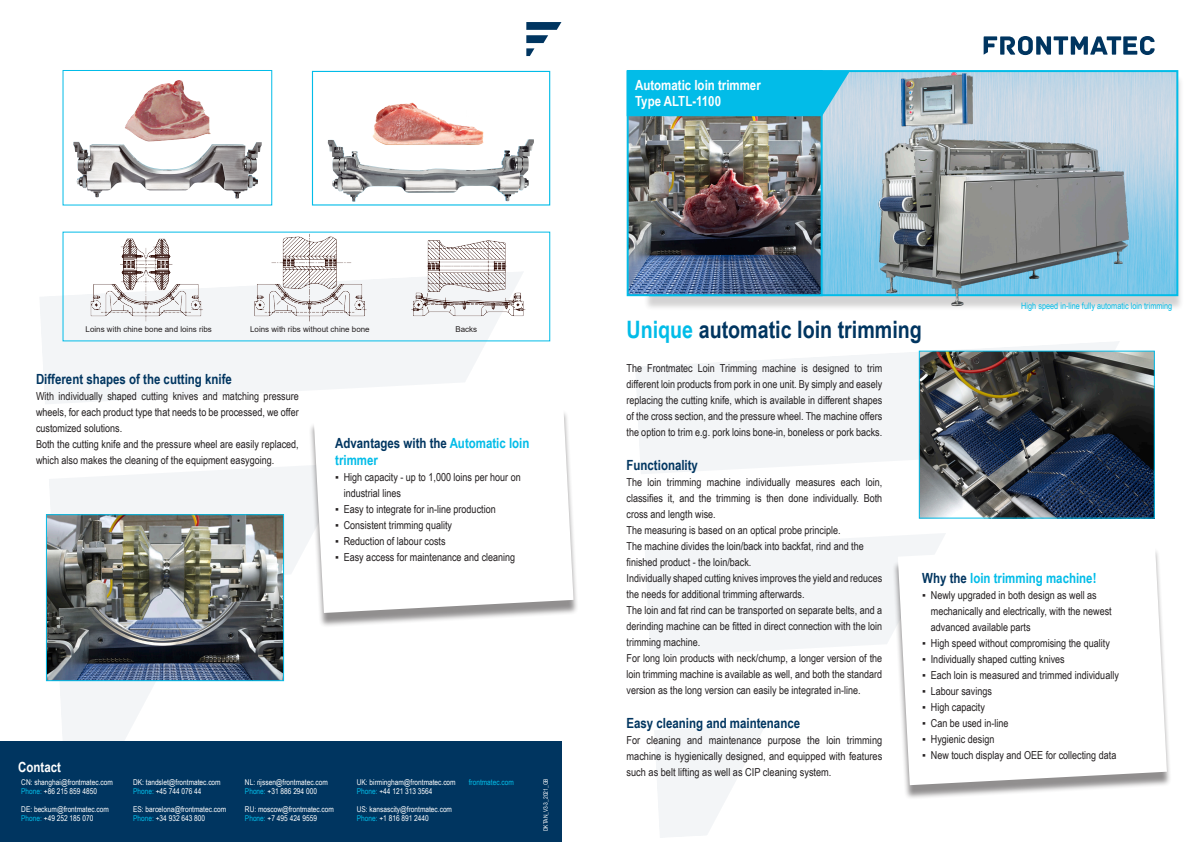
<style>
.page{position:relative;width:1191px;height:842px;background:#fff}
.page>*{position:absolute;margin:0;border:0;box-sizing:border-box;transform-origin:0 0}
.t1{font:700 24px "Arial Narrow";color:#003560}
.Sub_header{font:700 14px "Arial Narrow";color:#003560}
.Sub_header-2{font:700 14px/16.8px "Arial Narrow";color:#02bce8}
.Product_name{font:700 14px "Arial Narrow";color:#fff}
.Body{font:11px/16px "Arial Narrow";color:#231f20;text-align:justify}
.t2{font:8.9px "Arial Narrow";color:#02bce8}
.t3{font:8px/9px "Arial Narrow";color:#fff}
.t4{font:8px "Arial";color:#231f20}
.t5{font:8px "Arial Narrow";color:#02bce8}
.t6{font:6px "Arial Narrow";color:#fff}
.s1{color:#02bce8}
.s2{color:#003560}
</style>
<div class="page">
<svg style="left:635px;top:341px;width:485px;height:133px;fill:#f3f5f7"></svg>
<svg style="left:645px;top:533px;width:300px;height:123px"></svg>
<svg style="left:654px;top:725px;width:111px;height:113px"></svg>
<svg style="left:983px;top:36px;width:171px;height:19px"></svg>
<svg style="left:40px;top:271px;width:484px;height:133px;fill:#f3f5f7"></svg>
<svg style="left:49px;top:466px;width:259px;height:121px"></svg>
<svg style="left:58px;top:681px;width:112px;height:60px"></svg>
<div style="left:0;top:741px;width:562px;height:101px;background:#003560"></div>
<svg style="left:526px;top:22px;width:35px;height:34px"></svg>
<img style="left:920px;top:353px;width:232px;height:164px">
<div style="left:918px;top:351px;width:236px;height:168px;border:1px solid #02bce8"></div>
<div style="left:643px;top:74px;width:540px;height:237px;background:#231f20;opacity:.2"></div>
<img style="left:822px;top:73px;width:353px;height:220px">
<img style="left:629px;top:116px;width:190px;height:177px">
<div style="left:626px;top:70px;width:196px;height:226px;border:2px solid #02bce8"></div>
<img style="left:823px;top:70px;width:337px;height:241px">
<svg style="left:626px;top:71px;width:224px;height:45px"></svg>
<img style="left:73px;top:142px;width:166px;height:57px">
<div style="left:63px;top:70px;width:209px;height:136px;border:1px solid #02bce8"></div>
<img style="left:121px;top:80px;width:93px;height:63px">
<img style="left:328px;top:139px;width:200px;height:63px">
<div style="left:312px;top:71px;width:238px;height:135px;border:1px solid #02bce8"></div>
<img style="left:372px;top:102px;width:112px;height:43px">
<img style="left:84px;top:234px;width:442px;height:93px">
<img style="left:48px;top:516px;width:234px;height:163px">
<div style="left:46px;top:514px;width:238px;height:167px;border:1px solid #02bce8"></div>
<div style="left:892px;top:548px;width:280px;height:252px;background:#231f20;opacity:.5"></div>
<svg style="left:897px;top:543px;width:270px;height:242px"></svg>
<div style="left:308px;top:409px;width:270px;height:219px;background:#231f20;opacity:.5"></div>
<svg style="left:314px;top:409px;width:259px;height:204px"></svg>
<p class="Product_name" style="left:635px;top:74px;width:127px">Automatic loin trimmer</p>
<p class="Product_name" style="left:635px;top:90px;width:87px">Type ALTL-1100</p>
<p class="t2" style="left:1021px;top:299px;width:152px">High speed in-line fully automatic loin trimming</p>
<p class="t4" style="left:86px;top:323px;width:128px">Loins with chine bone and loins ribs</p>
<p class="t4" style="left:250px;top:323px;width:121px">Loins with ribs without chine bone</p>
<p class="t4" style="left:455px;top:323px;width:23px">Backs</p>
<p class="t1" style="left:626px;top:311px;width:297px"><span class="s1">Unique</span> automatic loin trimming</p>
<p class="Body" style="left:626px;top:360px;width:257px">The Frontmatec Loin Trimming machine is designed to trim different loin products from pork in one unit. By simply and easely replacing the cutting knife, which is available in different shapes of the cross section, and the pressure wheel. The machine offers the option to trim e.g. pork loins bone-in, boneless or pork backs.</p>
<p class="Sub_header" style="left:626px;top:454px;width:73px">Functionality</p>
<p class="Body" style="left:626px;top:474px;width:257px">The loin trimming machine individually measures each loin, classifies it, and the trimming is then done individually. Both cross and length wise.</p>
<p class="Body" style="left:626px;top:522px;width:216px">The measuring is based on an optical probe principle.</p>
<p class="Body" style="left:626px;top:538px;width:239px">The machine divides the loin/back into backfat, rind and the</p>
<p class="Body" style="left:626px;top:554px;width:126px">finished product - the loin/back.</p>
<p class="Body" style="left:626px;top:570px;width:257px">Individually shaped cutting knives improves the yield and reduces the needs for additional trimming afterwards.</p>
<p class="Body" style="left:626px;top:602px;width:257px">The loin and fat rind can be transported on separate belts, and a derinding machine can be fitted in direct connection with the loin trimming machine.</p>
<p class="Body" style="left:626px;top:650px;width:257px">For long loin products with neck/chump, a longer version of the loin trimming machine is available as well, and both the standard version as the long version can easily be integrated in-line.</p>
<p class="Sub_header" style="left:626px;top:712px;width:175px">Easy cleaning and maintenance</p>
<p class="Body" style="left:626px;top:731px;width:257px">For cleaning and maintenance purpose the loin trimming machine is hygienically designed, and equipped with features such as belt lifting as well as CIP cleaning system.</p>
<p class="Sub_header" style="left:36px;top:368px;width:197px">Different shapes of the cutting knife</p>
<p class="Body" style="left:36px;top:387px;width:264px">With individually shaped cutting knives and matching pressure wheels, for each product type that needs to be processed, we offer customized solutions.</p>
<p class="Body" style="left:36px;top:435px;width:264px">Both the cutting knife and the pressure wheel are easily replaced, which also makes the cleaning of the equipment easygoing.</p>
<p class="Sub_header-2" style="left:335px;top:434px;width:196px"><span class="s2">Advantages with the</span> Automatic loin trimmer</p>
<p class="Body" style="left:344px;top:469px;width:179px;text-indent:-9px">▪ High capacity - up to 1,000 loins per hour on industrial lines</p>
<p class="Body" style="left:335px;top:501px;width:162px">▪ Easy to integrate for in-line production</p>
<p class="Body" style="left:335px;top:517px;width:118px">▪ Consistent trimming quality</p>
<p class="Body" style="left:335px;top:533px;width:112px">▪ Reduction of labour costs</p>
<p class="Body" style="left:335px;top:549px;width:181px">▪ Easy access for maintenance and cleaning</p>
<p class="Sub_header-2" style="left:922px;top:569px;width:176px"><span class="s2">Why the</span> loin trimming machine!</p>
<p class="Body" style="left:930px;top:587px;width:182px;text-align:left;text-indent:-9px">▪ Newly upgraded in both design as well as mechanically and electrically, with the newest advanced available parts</p>
<p class="Body" style="left:922px;top:635px;width:189px">▪ High speed without compromising the quality</p>
<p class="Body" style="left:922px;top:651px;width:144px">▪ Individually shaped cutting knives</p>
<p class="Body" style="left:922px;top:667px;width:198px">▪ Each loin is measured and trimmed individually</p>
<p class="Body" style="left:922px;top:683px;width:71px">▪ Labour savings</p>
<p class="Body" style="left:922px;top:699px;width:64px">▪ High capacity</p>
<p class="Body" style="left:922px;top:715px;width:88px">▪ Can be used in-line</p>
<p class="Body" style="left:922px;top:731px;width:74px">▪ Hygienic design</p>
<p class="Body" style="left:922px;top:747px;width:196px">▪ New touch display and OEE for collecting data</p>
<p class="Product_name" style="left:18px;top:756px;width:44px">Contact</p>
<p class="t5" style="left:469px;top:776px;width:47px">frontmatec.com</p>
<p class="t6" style="left:541px;top:831px;width:54px;rotate:-90deg">DKTAN_V3-3_2021_GB</p>
<p class="t3" style="left:21px;top:777px;width:93px">CN: shanghai@frontmatec.com<br><span class="s1">Phone:</span> +86 215 859 4850</p>
<p class="t3" style="left:21px;top:804px;width:89px">DE: beckum@frontmatec.com<br><span class="s1">Phone:</span> +49 252 185 070</p>
<p class="t3" style="left:133px;top:777px;width:89px">DK: tandslet@frontmatec.com<br><span class="s1">Phone:</span> +45 744 076 44</p>
<p class="t3" style="left:133px;top:804px;width:95px">ES: barcelona@frontmatec.com<br><span class="s1">Phone:</span> +34 932 643 800</p>
<p class="t3" style="left:245px;top:777px;width:84px">NL: rijssen@frontmatec.com<br><span class="s1">Phone:</span> +31 886 294 000</p>
<p class="t3" style="left:245px;top:804px;width:91px">RU: moscow@frontmatec.com<br><span class="s1">Phone:</span> +7 495 424 9559</p>
<p class="t3" style="left:357px;top:777px;width:100px">UK: birmingham@frontmatec.com<br><span class="s1">Phone:</span> +44 121 313 3564</p>
<p class="t3" style="left:357px;top:804px;width:97px">US: kansascity@frontmatec.com<br><span class="s1">Phone:</span> +1 816 891 2440</p>
</div>
